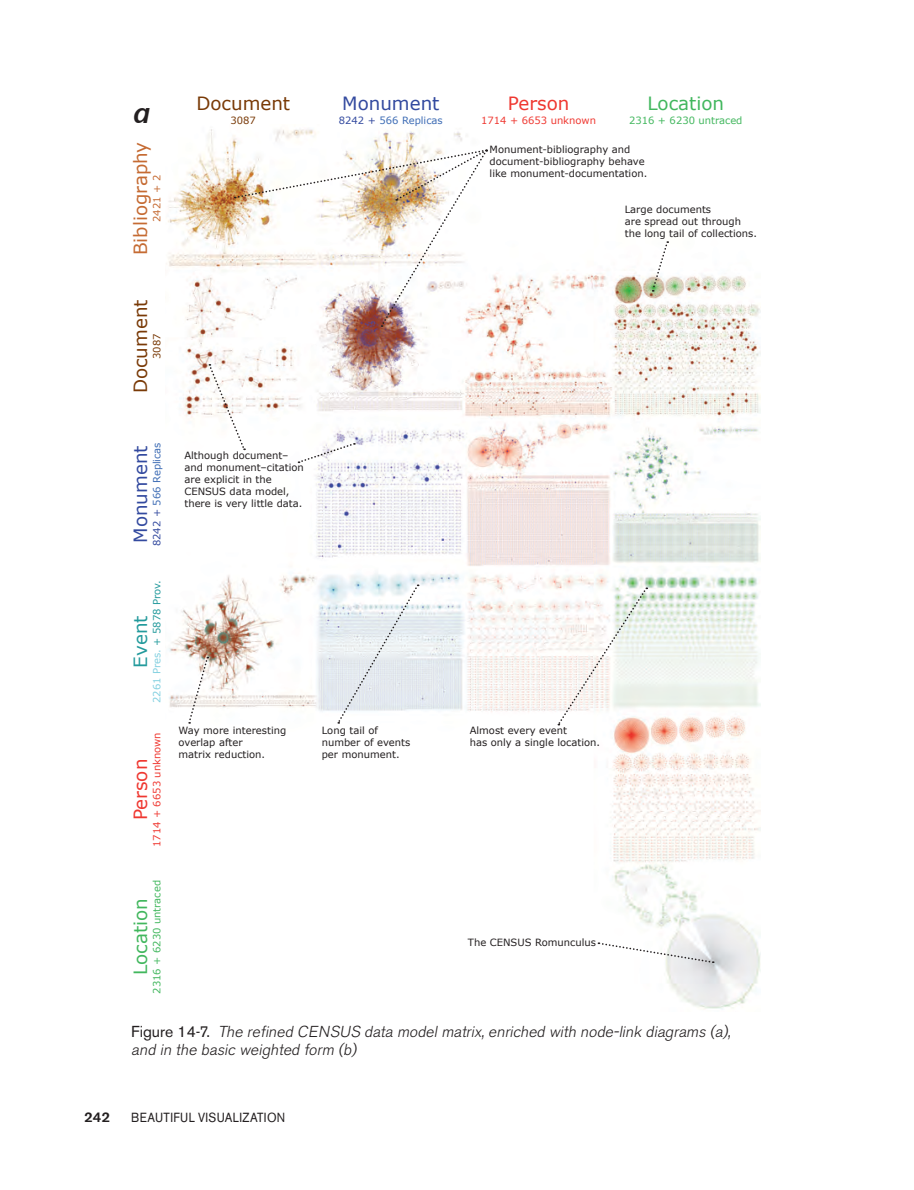
<style>
.page{position:relative;width:914px;height:1190px;background:#fff}
.page>*{position:absolute;margin:0;border:0;box-sizing:border-box;transform-origin:0 0}
.t1{font:29.93px "Stone Sans Sem ITCTT Semi Ita";color:#231f20}
.t2{font:18.38px "Verdana";color:#334a9f}
.t3{font:18.38px "Verdana";color:#42b75e}
.t4{font:18.38px "Verdana";color:#793a07}
.t5{font:18.38px "Verdana";color:#ef3831}
.t6{font:18.38px "Verdana";color:#c56b33}
.t7{font:18.38px "Verdana";color:#239a9c}
.t8{font:italic 300 15.75px/17.5px "Akzidenz Grotesk BE";color:#231f20}
.t9{font:500 14px "Akzidenz Grotesk BE";color:#231f20;scale:1.1 1}
.t10{font:13.12px "Akzidenz Grotesk BE";letter-spacing:.03em;color:#231f20;scale:.9 1}
.t11{font:9.97px/11.9px "Verdana";color:#231f20}
.t12{font:9.97px "Verdana";color:#42b75e}
.t13{font:9.97px "Verdana";color:#3c6bb4}
.t14{font:9.97px "Verdana";color:#ef3831}
.t15{font:9.97px "Verdana";color:#239a9c}
.t16{font:9.97px "Verdana";color:#793a07}
.t17{font:9.97px "Verdana";color:#c56b33}
.s1{color:#334a9f}
.s2{color:#83d0e0}
.s3{font-weight:400;font-style:normal}
</style>
<div class="page">
<img style="left:168px;top:129px;width:592px;height:880px">
<svg style="left:234px;top:149px;width:253px;height:178px"></svg>
<svg style="left:187px;top:656px;width:21px;height:67px"></svg>
<svg style="left:651px;top:241px;width:17px;height:50px"></svg>
<svg style="left:208px;top:364px;width:37px;height:86px"></svg>
<svg style="left:298px;top:442px;width:57px;height:22px"></svg>
<svg style="left:337px;top:584px;width:81px;height:139px"></svg>
<svg style="left:557px;top:587px;width:90px;height:138px"></svg>
<svg style="left:598px;top:941px;width:115px;height:22px"></svg>
<h1 class="t1" style="left:133px;top:88px;width:19px">a</h1>
<h2 class="t6" style="left:129px;top:255px;width:115px;rotate:-90deg">Bibliography</h2>
<p class="t17" style="left:150px;top:222px;width:48px;rotate:-90deg">2421 + 2</p>
<h2 class="t4" style="left:129px;top:393px;width:95px;rotate:-90deg">Document</h2>
<p class="t16" style="left:150px;top:359px;width:27px;rotate:-90deg">3087</p>
<h2 class="t4" style="left:196px;top:92px;width:95px">Document</h2>
<p class="t16" style="left:230px;top:114px;width:27px">3087</p>
<h2 class="t2" style="left:342px;top:92px;width:99px">Monument</h2>
<p class="t13" style="left:339px;top:114px;width:105px"><span class="s1">8242 +</span> 566 Replicas</p>
<h2 class="t5" style="left:508px;top:92px;width:63px">Person</h2>
<p class="t14" style="left:481px;top:114px;width:116px">1714 + 6653 unknown</p>
<h2 class="t3" style="left:647px;top:92px;width:78px">Location</h2>
<p class="t12" style="left:629px;top:114px;width:115px">2316 + 6230 untraced</p>
<p class="t11" style="left:489px;top:143px;width:159px">Monument-bibliography and document-bibliography behave like monument-documentation.</p>
<p class="t11" style="left:624px;top:203px;width:134px">Large documents<br>are spread out through the long tail of collections.</p>
<h2 class="t2" style="left:129px;top:542px;width:99px;rotate:-90deg">Monument</h2>
<p class="t13" style="left:150px;top:546px;width:105px;rotate:-90deg"><span class="s1">8242 +</span> 566 Replicas</p>
<p class="t15" style="left:150px;top:703px;width:124px;rotate:-90deg"><span class="s2">2261 Pres.</span> + 5878 Prov.</p>
<h2 class="t7" style="left:129px;top:667px;width:53px;rotate:-90deg">Event</h2>
<p class="t14" style="left:150px;top:847px;width:116px;rotate:-90deg">1714 + 6653 unknown</p>
<h2 class="t5" style="left:129px;top:820px;width:63px;rotate:-90deg">Person</h2>
<p class="t12" style="left:150px;top:993px;width:115px;rotate:-90deg">2316 + 6230 untraced</p>
<h2 class="t3" style="left:129px;top:975px;width:78px;rotate:-90deg">Location</h2>
<p class="t11" style="left:184px;top:449px;width:121px">Although document– and monument–citation are explicit in the<br>CENSUS data model, there is very little data.</p>
<p class="t11" style="left:178px;top:724px;width:109px">Way more interesting overlap after<br>matrix reduction.</p>
<p class="t11" style="left:322px;top:724px;width:90px">Long tail of number of events per monument.</p>
<p class="t11" style="left:469px;top:724px;width:132px">Almost every event<br>has only a single location.</p>
<p class="t11" style="left:468px;top:935px;width:129px">The CENSUS Romunculus</p>
<h3 class="t8" style="left:131px;top:1023px;width:603px"><span class="s3">F I G U R E 1 4 -7.</span> The refined CENSUS data model matrix, enriched with node-link diagrams (a), and in the basic weighted form (b)</h3>
<h3 class="t9" style="left:84px;top:1107px;width:25px">242</h3>
<h3 class="t10" style="left:131px;top:1108px;width:172px">BEAUTIFUL VISUALIZATION</h3>
</div>
